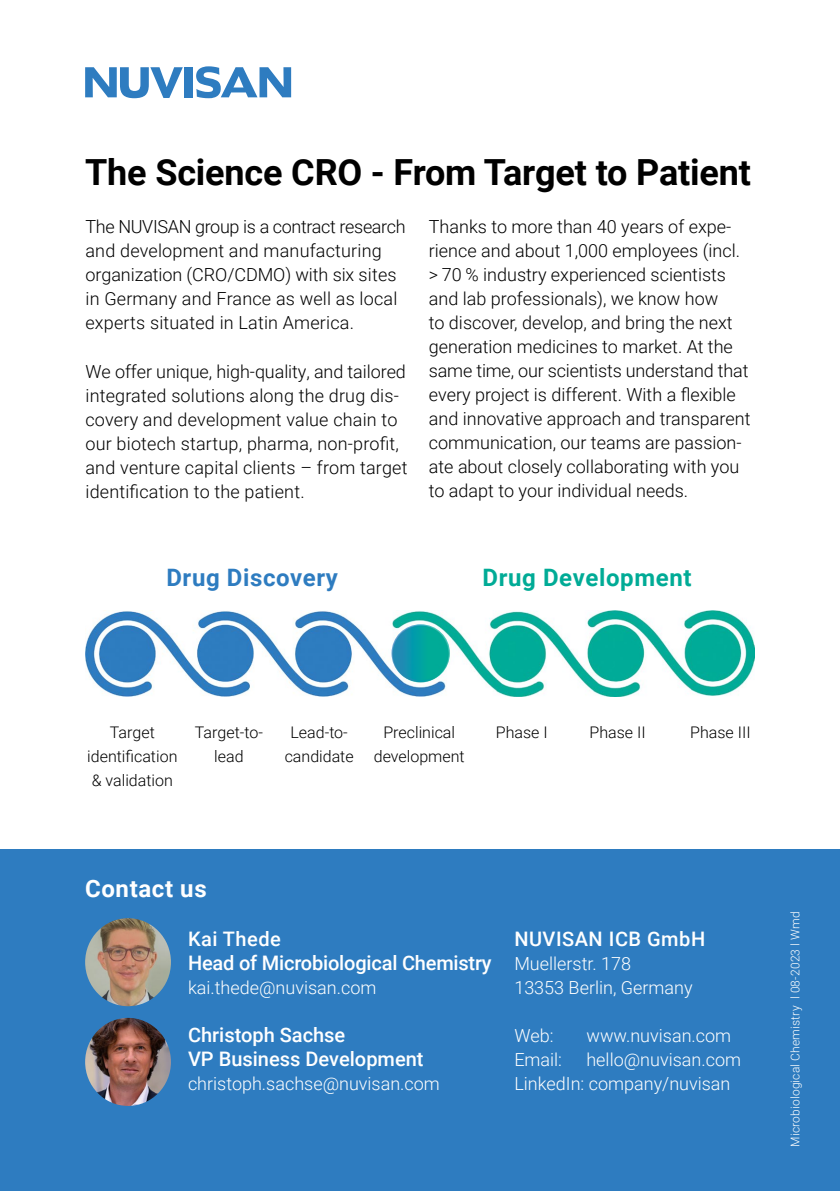
<style>
.page{position:relative;width:840px;height:1191px;background:#fff}
.page>*{position:absolute;margin:0;border:0;box-sizing:border-box;transform-origin:0 0}
.t1{font:700 36px "Roboto";letter-spacing:-.005em;color:#000}
.t2{font:700 24px "Roboto";letter-spacing:.025em;color:#00ab96}
.t3{font:700 24px "Roboto";letter-spacing:.025em;color:#2e7cc0}
.t4{font:700 24px "Roboto";letter-spacing:.025em;color:#fff}
.t5{font:500 20px/24px "Roboto";color:#fff}
.t6{font:500 20px "Roboto";letter-spacing:.025em;color:#fff}
.t7{font:300 18px/24px "Roboto";color:#000}
.t8{font:300 18px/24px "Roboto";color:#fff}
.t9{font:300 16px/24px "Roboto";color:#000;text-align:center}
.t10{font:300 12px "Roboto";letter-spacing:.015em;color:#fff}
</style>
<div class="page">
<div style="left:0;top:849px;width:839px;height:342px;background:#2e7cc0"></div>
<img style="left:85px;top:918px;width:86px;height:88px">
<img style="left:85px;top:1018px;width:86px;height:88px">
<img style="left:85px;top:610px;width:669px;height:86px">
<svg style="left:392px;top:625px;width:56px;height:56px;background:#089ea4"></svg>
<div style="left:391px;top:624px;width:58px;height:58px;border:2px solid #fff;border-radius:50%"></div>
<svg style="left:85px;top:67px;width:98px;height:31px"></svg>
<div style="left:184px;top:67px;width:9px;height:30px;background:#2e7cc0"></div>
<svg style="left:196px;top:66px;width:95px;height:32px"></svg>
<h1 class="t1" style="left:85px;top:147px;width:667px">The Science CRO - From Target to Patient</h1>
<p class="t7" style="left:85px;top:214px;width:321px">The NUVISAN group is a contract research and development and manufacturing organization (CRO/CDMO) with six sites in Germany and France as well as local experts situated in Latin America.</p>
<p class="t7" style="left:85px;top:358px;width:323px">We offer unique, high-quality, and tailored integrated solutions along the drug dis&shy;covery and development value chain to our biotech startup, pharma, non-profit, and venture capital clients – from target identification to the patient.</p>
<p class="t7" style="left:428px;top:214px;width:323px">Thanks to more than 40 years of expe&shy;rience and about 1,000 employees (incl. &gt; 70 % industry experienced scientists and lab professionals), we know how<br>to discover, develop, and bring the next generation medicines to market. At the same time, our scientists understand that every project is different. With a flexible and innovative approach and transparent communication, our teams are passion&shy;ate about closely collaborating with you to adapt to your individual needs.</p>
<h2 class="t3" style="left:166px;top:560px;width:173px">Drug Discovery</h2>
<h2 class="t2" style="left:482px;top:560px;width:210px">Drug Development</h2>
<p class="t9" style="left:87px;top:719px;width:92px">Target identification &amp; validation</p>
<p class="t9" style="left:195px;top:719px;width:70px">Target-to&shy;lead</p>
<p class="t9" style="left:284px;top:719px;width:70px">Lead-to&shy;candidate</p>
<p class="t9" style="left:373px;top:719px;width:92px">Preclinical development</p>
<p class="t9" style="left:495px;top:719px;width:53px">Phase I</p>
<p class="t9" style="left:589px;top:719px;width:57px">Phase II</p>
<p class="t9" style="left:690px;top:719px;width:62px">Phase III</p>
<h2 class="t4" style="left:85px;top:871px;width:123px">Contact us</h2>
<p class="t5" style="left:188px;top:926px;width:305px">Kai Thede<br>Head of Microbiological Chemistry</p>
<p class="t8" style="left:188px;top:974px;width:190px">kai.thede@nuvisan.com</p>
<p class="t5" style="left:188px;top:1022px;width:237px">Christoph Sachse<br>VP Business Development</p>
<p class="t8" style="left:188px;top:1070px;width:253px">christoph.sachse@nuvisan.com</p>
<p class="t6" style="left:514px;top:924px;width:192px">NUVISAN ICB GmbH</p>
<p class="t8" style="left:514px;top:950px;width:180px">Muellerstr. 178<br>13353 Berlin, Germany</p>
<p class="t8" style="left:514px;top:1022px;width:41px">Web:</p>
<p class="t8" style="left:586px;top:1022px;width:146px">www.nuvisan.com</p>
<p class="t8" style="left:514px;top:1046px;width:49px">Email:</p>
<p class="t8" style="left:514px;top:1046px;width:228px;text-indent:72px">hello@nuvisan.com<br>LinkedIn: company/nuvisan</p>
<p class="t10" style="left:786px;top:1146px;width:237px;rotate:-90deg">Microbiological Chemistry l 08-2023 l Wmd</p>
</div>
